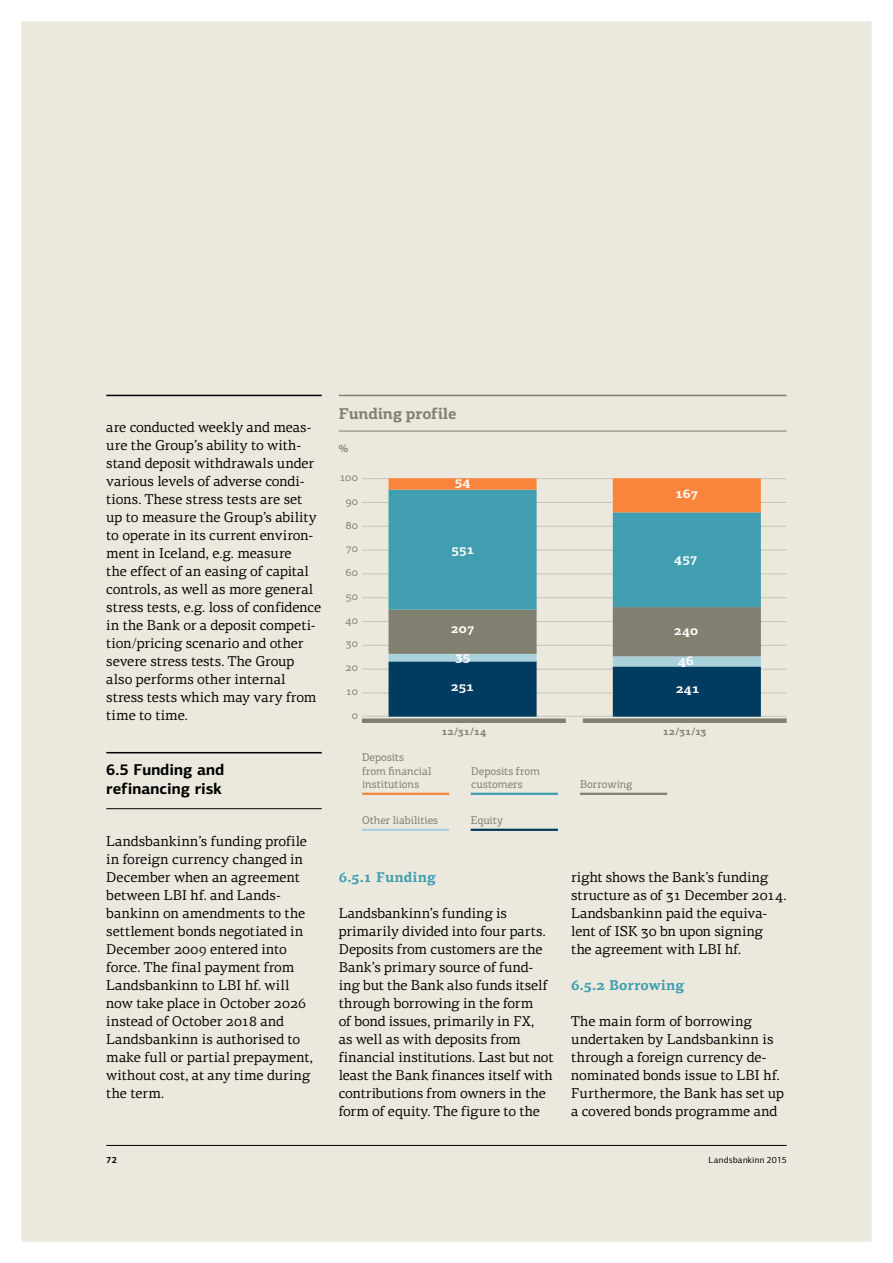
<style>
.page{position:relative;width:893px;height:1263px;background:#fff}
.page>*{position:absolute;margin:0;border:0;box-sizing:border-box;transform-origin:0 0}
.t1{font:700 15.75px/18.8px "LB Centro Sans";color:#000}
.t2{font:700 15.75px "LB Centro Slab";letter-spacing:-.015em;color:#817f70}
.t3{font:14.25px/18px "LB Centro Serif";color:#000}
.t4{font:700 14.25px "LB Centro Serif";color:#409eb0}
.t5{font:700 13.5px "LB Centro Slab";letter-spacing:-.02em;color:#fff}
.t6{font:11.25px/23.7px "LB Centro Slab";color:#817f70}
.t7{font:700 10.5px "LB Centro Slab";letter-spacing:-.015em;color:#817f70}
.t8{font:9px "LB Centro Sans";letter-spacing:.03em;color:#000}
.t9{font:700 9px "LB Centro Sans";color:#000}
</style>
<div class="page">
<div style="left:21px;top:21px;width:851px;height:1221px;background:#ebe9de;border-radius:2px"></div>
<hr style="left:106px;top:1145px;width:681px;height:1px;background:#000">
<hr style="left:106px;top:752px;width:216px;height:1px;background:#000">
<hr style="left:106px;top:808px;width:216px;height:1px;background:#000">
<hr style="left:106px;top:395px;width:216px;height:1px;background:#000">
<hr style="left:339px;top:395px;width:448px;height:1px;background:#817f70">
<hr style="left:339px;top:431px;width:448px;height:1px;background:#817f70">
<div style="left:362px;top:718px;width:204px;height:5px;background:#817f70"></div>
<div style="left:583px;top:718px;width:204px;height:5px;background:#817f70"></div>
<hr style="left:362px;top:793px;width:87px;height:2px;background:#f9853c">
<hr style="left:471px;top:829px;width:87px;height:2px;background:#003c60">
<hr style="left:580px;top:793px;width:87px;height:2px;background:#817f70">
<hr style="left:471px;top:793px;width:87px;height:2px;background:#409eb0">
<hr style="left:362px;top:829px;width:87px;height:2px;background:#a9d2dd">
<hr style="left:362px;top:478px;width:425px;height:1px;background:#98978f">
<hr style="left:362px;top:502px;width:425px;height:1px;background:#98978f">
<hr style="left:362px;top:526px;width:425px;height:1px;background:#98978f">
<hr style="left:362px;top:550px;width:425px;height:1px;background:#98978f">
<hr style="left:362px;top:573px;width:425px;height:1px;background:#98978f">
<hr style="left:362px;top:597px;width:425px;height:1px;background:#98978f">
<hr style="left:362px;top:621px;width:425px;height:1px;background:#98978f">
<hr style="left:362px;top:645px;width:425px;height:1px;background:#98978f">
<hr style="left:362px;top:669px;width:425px;height:1px;background:#98978f">
<hr style="left:362px;top:693px;width:425px;height:1px;background:#98978f">
<hr style="left:362px;top:716px;width:425px;height:1px;background:#98978f">
<svg style="left:389px;top:478px;width:372px;height:239px"></svg>
<p class="t3" style="left:106px;top:418px;width:217px">are conducted weekly and meas&shy;ure the Group’s ability to with&shy;stand deposit withdrawals under various levels of adverse condi&shy;tions. These stress tests are set up to measure the Group’s ability to operate in its current environ&shy;ment in Iceland, e.g. measure<br>the effect of an easing of capital controls, as well as more general stress tests, e.g. loss of confidence in the Bank or a deposit competi&shy;tion/pricing scenario and other severe stress tests. The Group also performs other internal stress tests which may vary from time to time.</p>
<p class="t1" style="left:106px;top:760px;width:119px">6.5 Funding and refinancing risk</p>
<p class="t3" style="left:106px;top:832px;width:208px">Landsbankinn’s funding profile in foreign currency changed in<br>December when an agreement between LBI hf. and Lands&shy;bankinn on amendments to the settlement bonds negotiated in<br>December 2009 entered into force. The final payment from<br>Landsbankinn to LBI hf. will now take place in October 2026 instead of October 2018 and<br>Landsbankinn is authorised to make full or partial prepayment, without cost, at any time during the term.</p>
<p class="t2" style="left:339px;top:404px;width:119px">Funding profile</p>
<p class="t7" style="left:339px;top:442px;width:11px">%</p>
<p class="t6" style="left:339px;top:465px;width:20px;text-align:right">100<br>90<br>80<br>70<br>60<br>50<br>40<br>30<br>20<br>10<br>0</p>
<p class="t7" style="left:441px;top:725px;width:46px">12/31/14</p>
<p class="t7" style="left:663px;top:725px;width:46px">12/31/13</p>
<p class="t6" style="left:362px;top:750px;width:71px;line-height:13.5px">Deposits<br>from financial institutions</p>
<p class="t5" style="left:454px;top:473px;width:18px">54</p>
<p class="t5" style="left:675px;top:485px;width:25px">167</p>
<p class="t5" style="left:451px;top:540px;width:25px">551</p>
<p class="t5" style="left:674px;top:550px;width:25px">457</p>
<p class="t5" style="left:451px;top:620px;width:26px">207</p>
<p class="t5" style="left:674px;top:622px;width:26px">240</p>
<p class="t5" style="left:455px;top:647px;width:17px">35</p>
<p class="t5" style="left:678px;top:651px;width:17px">46</p>
<p class="t5" style="left:451px;top:678px;width:25px">251</p>
<p class="t5" style="left:676px;top:680px;width:25px">241</p>
<p class="t6" style="left:471px;top:764px;width:70px;line-height:13.5px">Deposits from customers</p>
<p class="t6" style="left:580px;top:772px;width:54px">Borrowing</p>
<p class="t6" style="left:362px;top:808px;width:78px">Other liabilities</p>
<p class="t6" style="left:471px;top:808px;width:34px">Equity</p>
<p class="t4" style="left:339px;top:868px;width:99px">6.5.1 Funding</p>
<p class="t3" style="left:339px;top:904px;width:216px">Landsbankinn’s funding is primarily divided into four parts.<br>Deposits from customers are the<br>Bank’s primary source of fund&shy;ing but the Bank also funds itself through borrowing in the form<br>of bond issues, primarily in FX,<br>as well as with deposits from financial institutions. Last but not least the Bank finances itself with contributions from owners in the form of equity. The figure to the</p>
<p class="t3" style="left:571px;top:868px;width:217px">right shows the Bank’s funding structure as of 31 December 2014.<br>Landsbankinn paid the equiva&shy;lent of ISK 30 bn upon signing the agreement with LBI hf.</p>
<p class="t4" style="left:571px;top:976px;width:115px">6.5.2 Borrowing</p>
<p class="t3" style="left:571px;top:1012px;width:214px">The main form of borrowing undertaken by Landsbankinn is through a foreign currency de&shy;nominated bonds issue to LBI hf.<br>Furthermore, the Bank has set up a covered bonds programme and</p>
<p class="t9" style="left:106px;top:1155px;width:12px">72</p>
<p class="t8" style="left:709px;top:1155px;width:80px">Landsbankinn 2015</p>
</div>
